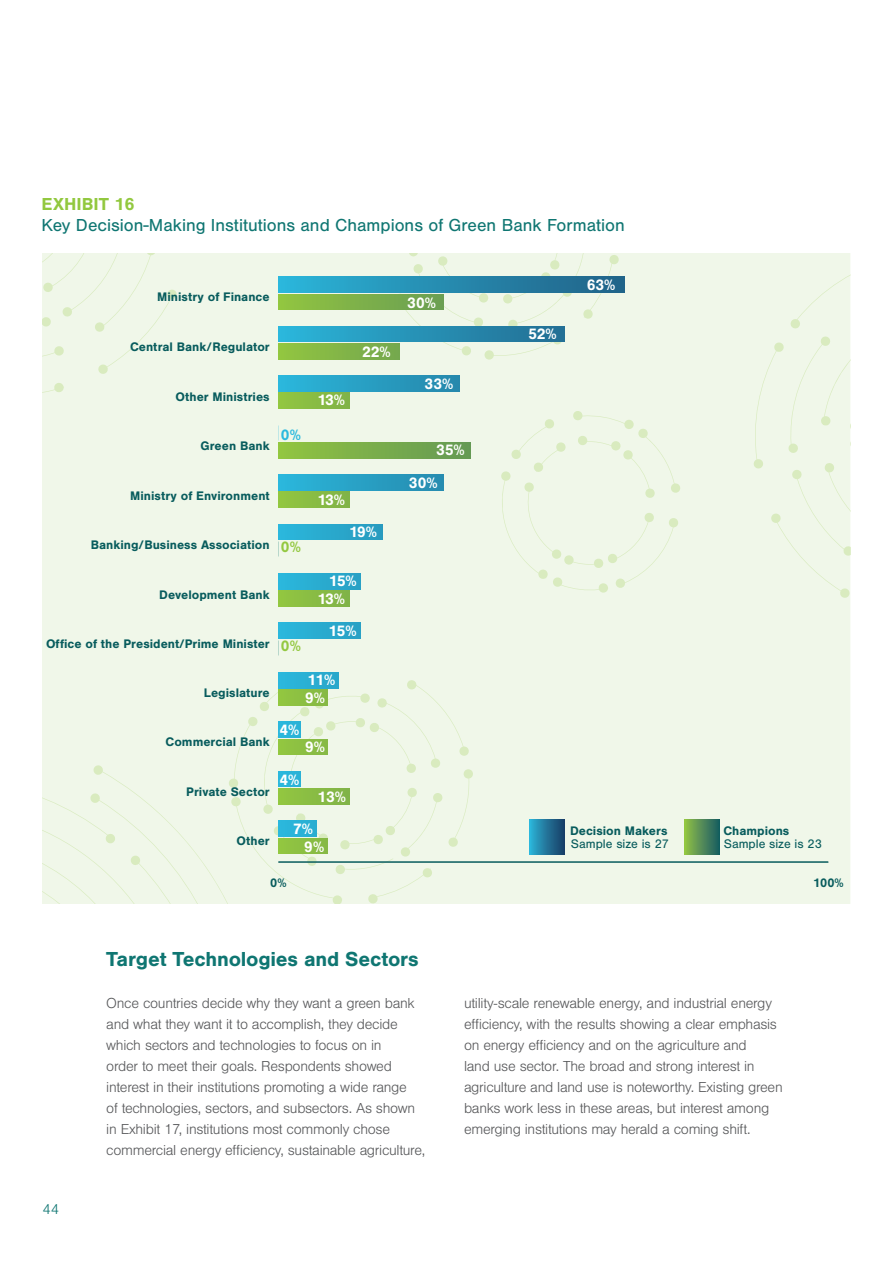
<style>
.page{position:relative;width:893px;height:1263px;background:#fff}
.page>*{position:absolute;margin:0;border:0;box-sizing:border-box;transform-origin:0 0}
.t1{font:700 21px "Nimbus San";letter-spacing:-.01em;color:#0f7672}
.t2{font:18px "Nimbus San";color:#0f7672}
.t3{font:700 18px "Nimbus San";color:#92c83f}
.t4{font:700 15.75px "Nimbus San";color:#fff}
.t5{font:700 15.75px "Nimbus San";color:#93c840}
.t6{font:700 15.75px "Nimbus San";color:#2bbade}
.t7{font:300 15px/21px "Nimbus San";letter-spacing:-.02em;color:#58595b}
.t8{font:300 15px "Nimbus San";color:#0f7672}
.t9{font:700 12.9px "Nimbus San";color:#085c5d}
.t10{font:12.9px "Nimbus San";color:#085c5d}
</style>
<div class="page">
<div style="left:43px;top:253px;width:807px;height:650px;background:#f0f7e9"></div>
<svg style="left:753px;top:275px;width:97px;height:323px"></svg>
<svg style="left:501px;top:411px;width:179px;height:182px"></svg>
<svg style="left:395px;top:253px;width:224px;height:107px"></svg>
<svg style="left:43px;top:383px;width:21px;height:10px"></svg>
<svg style="left:43px;top:253px;width:134px;height:121px"></svg>
<svg style="left:43px;top:680px;width:430px;height:223px"></svg>
<hr style="left:278px;top:861px;width:550px;height:2px;background:#085c5d">
<div style="left:278px;top:294px;width:165px;height:16px;background:linear-gradient(to right,#92c540,#6a9e52)"></div>
<div style="left:278px;top:343px;width:121px;height:16px;background:linear-gradient(to right,#92c540,#74a74e)"></div>
<div style="left:278px;top:393px;width:72px;height:16px;background:#89bc44"></div>
<div style="left:278px;top:442px;width:193px;height:16px;background:linear-gradient(to right,#91c441,#649855)"></div>
<div style="left:278px;top:492px;width:72px;height:15px;background:#89bc44"></div>
<div style="left:278px;top:591px;width:72px;height:15px;background:#89bc44"></div>
<div style="left:278px;top:690px;width:50px;height:15px;background:#8bbf43"></div>
<div style="left:278px;top:739px;width:50px;height:16px;background:#8bbf43"></div>
<div style="left:278px;top:789px;width:72px;height:15px;background:#89bc44"></div>
<div style="left:278px;top:838px;width:50px;height:16px;background:#8bbf43"></div>
<svg style="left:278px;top:277px;width:347px;height:15px;background:#258aaf"></svg>
<div style="left:278px;top:326px;width:286px;height:16px;background:linear-gradient(to right,#2bb6da,#236e93)"></div>
<svg style="left:278px;top:376px;width:182px;height:15px;background:#289ec2"></svg>
<svg style="left:278px;top:475px;width:165px;height:15px;background:#28a0c5"></svg>
<div style="left:278px;top:524px;width:105px;height:16px;background:linear-gradient(to right,#2bb8dc,#289abe)"></div>
<div style="left:278px;top:573px;width:83px;height:16px;background:#2aacd0"></div>
<div style="left:278px;top:623px;width:83px;height:15px;background:#2aacd0"></div>
<div style="left:278px;top:672px;width:61px;height:16px;background:#2aafd3"></div>
<div style="left:278px;top:722px;width:22px;height:15px;background:#2ab5da"></div>
<div style="left:278px;top:771px;width:22px;height:16px;background:#2ab5da"></div>
<div style="left:278px;top:821px;width:39px;height:15px;background:#2ab2d7"></div>
<svg style="left:685px;top:819px;width:35px;height:36px"></svg>
<div style="left:530px;top:819px;width:34px;height:36px;background:linear-gradient(to right,#2cafd2,#194169)"></div>
<p class="t3" style="left:42px;top:194px;width:94px">EXHIBIT 16</p>
<p class="t2" style="left:42px;top:215px;width:585px">Key Decision-Making Institutions and Champions of Green Bank Formation</p>
<p class="t4" style="left:587px;top:275px;width:30px">63%</p>
<p class="t9" style="left:157px;top:290px;width:114px">Ministry of Finance</p>
<p class="t4" style="left:407px;top:293px;width:30px">30%</p>
<p class="t4" style="left:528px;top:325px;width:30px">52%</p>
<p class="t9" style="left:130px;top:339px;width:141px">Central Bank/Regulator</p>
<p class="t4" style="left:362px;top:343px;width:30px">22%</p>
<p class="t4" style="left:425px;top:375px;width:30px">33%</p>
<p class="t9" style="left:176px;top:389px;width:96px">Other Ministries</p>
<p class="t4" style="left:318px;top:391px;width:29px">13%</p>
<p class="t9" style="left:201px;top:439px;width:71px">Green Bank</p>
<p class="t6" style="left:281px;top:426px;width:21px">0%</p>
<p class="t4" style="left:436px;top:441px;width:30px">35%</p>
<p class="t4" style="left:409px;top:474px;width:30px">30%</p>
<p class="t9" style="left:130px;top:489px;width:141px">Ministry of Environment</p>
<p class="t4" style="left:318px;top:491px;width:29px">13%</p>
<p class="t4" style="left:349px;top:523px;width:29px">19%</p>
<p class="t9" style="left:91px;top:537px;width:180px">Banking/Business Association</p>
<p class="t5" style="left:281px;top:538px;width:21px">0%</p>
<p class="t4" style="left:329px;top:572px;width:29px">15%</p>
<p class="t9" style="left:159px;top:587px;width:112px">Development Bank</p>
<p class="t4" style="left:318px;top:589px;width:29px">13%</p>
<p class="t4" style="left:329px;top:622px;width:29px">15%</p>
<p class="t9" style="left:46px;top:636px;width:225px">Office of the President/Prime Minister</p>
<p class="t5" style="left:281px;top:637px;width:21px">0%</p>
<p class="t4" style="left:307px;top:671px;width:29px">11%</p>
<p class="t9" style="left:204px;top:685px;width:67px">Legislature</p>
<p class="t4" style="left:305px;top:688px;width:21px">9%</p>
<p class="t9" style="left:165px;top:734px;width:106px">Commercial Bank</p>
<p class="t4" style="left:280px;top:721px;width:21px">4%</p>
<p class="t4" style="left:305px;top:738px;width:21px">9%</p>
<p class="t4" style="left:280px;top:771px;width:21px">4%</p>
<p class="t9" style="left:186px;top:784px;width:85px">Private Sector</p>
<p class="t4" style="left:317px;top:788px;width:30px">13%</p>
<p class="t9" style="left:237px;top:833px;width:35px">Other</p>
<p class="t4" style="left:293px;top:820px;width:21px">7%</p>
<p class="t4" style="left:304px;top:837px;width:21px">9%</p>
<p class="t9" style="left:570px;top:824px;width:99px">Decision Makers</p>
<p class="t9" style="left:723px;top:824px;width:67px">Champions</p>
<p class="t10" style="left:571px;top:837px;width:100px">Sample size is 27</p>
<p class="t10" style="left:724px;top:837px;width:100px">Sample size is 23</p>
<p class="t9" style="left:270px;top:875px;width:18px">0%</p>
<p class="t9" style="left:813px;top:875px;width:32px">100%</p>
<p class="t8" style="left:43px;top:1201px;width:18px">44</p>
<h1 class="t1" style="left:106px;top:947px;width:314px">Target Technologies and Sectors</h1>
<p class="t7" style="left:106px;top:993px;width:320px">Once countries decide why they want a green bank and what they want it to accomplish, they decide which sectors and technologies to focus on in<br>order to meet their goals. Respondents showed interest in their institutions promoting a wide range<br>of technologies, sectors, and subsectors. As shown in Exhibit 17, institutions most commonly chose commercial energy efficiency, sustainable agriculture,</p>
<p class="t7" style="left:464px;top:993px;width:320px">utility-scale renewable energy, and industrial energy efficiency, with the results showing a clear emphasis on energy efficiency and on the agriculture and<br>land use sector. The broad and strong interest in agriculture and land use is noteworthy. Existing green banks work less in these areas, but interest among emerging institutions may herald a coming shift.</p>
</div>
